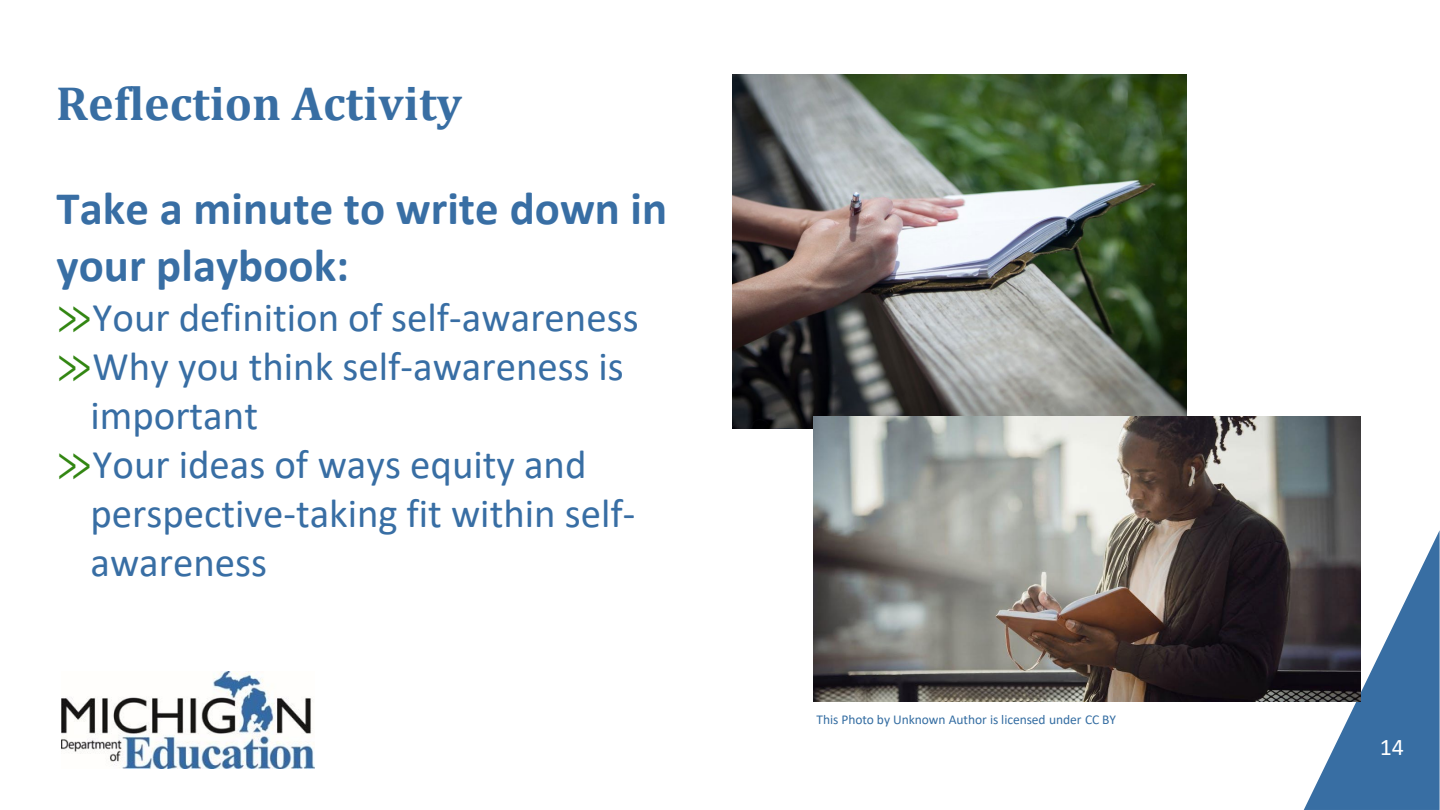
<style>
.page{position:relative;width:1440px;height:810px;background:#fff}
.page>*{position:absolute;margin:0;border:0;box-sizing:border-box;transform-origin:0 0}
.t1{font:700 48px "Cambria";color:#386ea3}
.t2{font:700 46.8px/56.1px "Calibri";color:#386ea4}
.t3{font:40.8px "Calibri";color:#386ea4}
.t4{font:24px "Calibri";color:#fff}
.t5{font:13.5px "Calibri";letter-spacing:-.005em;color:#346da2}
.s1{font-family:"Cambria Math";font-size:40.5px;color:#328612}
</style>
<div class="page">
<svg style="left:1304px;top:530px;width:136px;height:280px"></svg>
<img style="left:733px;top:74px;width:454px;height:354px">
<img style="left:813px;top:416px;width:547px;height:286px">
<img style="left:62px;top:672px;width:253px;height:97px">
<p class="t1" style="left:56px;top:70px;width:407px">Reflection Activity</p>
<p class="t2" style="left:57px;top:180px;width:612px">Take a minute to write down in your playbook:</p>
<p class="t3" style="left:57px;top:289px;width:584px"><span class="s1">≫</span>Your definition of self-awareness</p>
<p class="t3" style="left:57px;top:338px;width:569px"><span class="s1">≫</span>Why you think self-awareness is</p>
<p class="t3" style="left:90px;top:387px;width:169px">important</p>
<p class="t3" style="left:57px;top:436px;width:531px"><span class="s1">≫</span>Your ideas of ways equity and</p>
<p class="t3" style="left:90px;top:485px;width:546px">perspective-taking fit within self-</p>
<p class="t3" style="left:90px;top:534px;width:178px">awareness</p>
<p class="t5" style="left:817px;top:711px;width:301px">This Photo by Unknown Author is licensed under CC BY</p>
<p class="t4" style="left:1380px;top:731px;width:26px">14</p>
</div>
